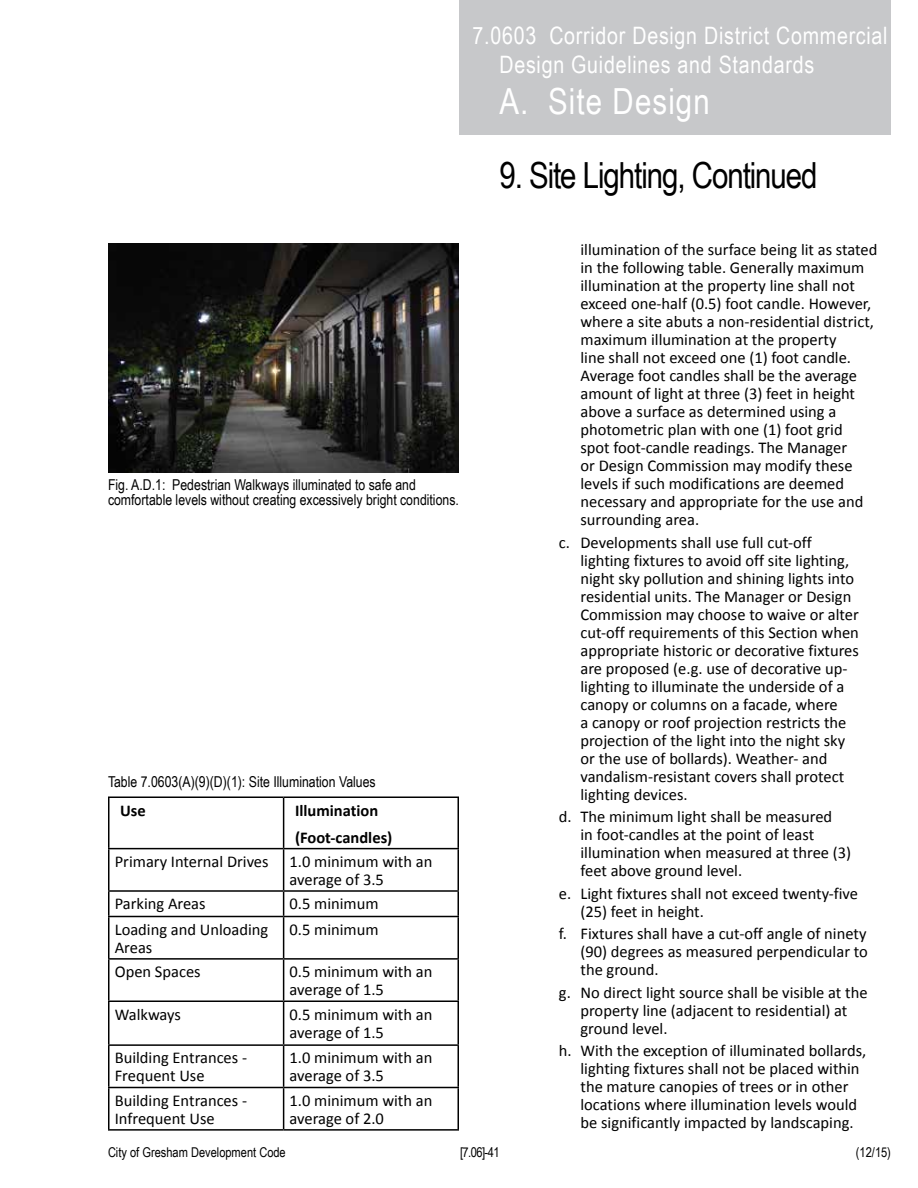
<style>
.page{position:relative;width:918px;height:1188px;background:#fff}
.page>*{position:absolute;margin:0;border:0;box-sizing:border-box;transform-origin:0 0}
.t1{font:36px "Arial Narrow";letter-spacing:-.03em;color:#000}
.t2{font:36px "Arial Narrow";letter-spacing:.03em;color:#fff}
.t3{font:24px/28.8px "Arial Narrow";letter-spacing:.03em;color:#fff}
.t4{font:16.5px/18px "Calibri";color:#000}
.t5{font:700 16.5px/27px "Calibri";color:#000}
.t6{font:15px/15px "Arial Narrow";color:#000}
.t7{font:13.5px "Arial Narrow";color:#000}
</style>
<div class="page">
<div style="left:459px;top:0;width:432px;height:135px;background:#c7c8ca"></div>
<hr style="left:108px;top:796px;width:176px;height:2px;background:#000">
<hr style="left:108px;top:798px;width:2px;height:50px;background:#000">
<hr style="left:284px;top:796px;width:175px;height:2px;background:#000">
<hr style="left:283px;top:798px;width:1px;height:50px;background:#000">
<hr style="left:458px;top:798px;width:1px;height:50px;background:#000">
<hr style="left:108px;top:848px;width:176px;height:1px;background:#000">
<hr style="left:108px;top:849px;width:2px;height:41px;background:#000">
<hr style="left:284px;top:848px;width:175px;height:1px;background:#000">
<hr style="left:283px;top:849px;width:1px;height:41px;background:#000">
<hr style="left:458px;top:849px;width:1px;height:41px;background:#000">
<hr style="left:108px;top:890px;width:176px;height:2px;background:#000">
<hr style="left:108px;top:892px;width:2px;height:24px;background:#000">
<hr style="left:284px;top:890px;width:175px;height:2px;background:#000">
<svg style="left:283px;top:892px;width:1px;height:24px"></svg>
<svg style="left:458px;top:892px;width:1px;height:24px"></svg>
<hr style="left:108px;top:916px;width:176px;height:1px;background:#000">
<hr style="left:108px;top:917px;width:2px;height:41px;background:#000">
<hr style="left:284px;top:916px;width:175px;height:1px;background:#000">
<hr style="left:283px;top:917px;width:1px;height:41px;background:#000">
<hr style="left:458px;top:917px;width:1px;height:41px;background:#000">
<hr style="left:108px;top:958px;width:176px;height:2px;background:#000">
<hr style="left:108px;top:960px;width:2px;height:40px;background:#000">
<hr style="left:284px;top:958px;width:175px;height:2px;background:#000">
<hr style="left:283px;top:960px;width:1px;height:40px;background:#000">
<hr style="left:458px;top:960px;width:1px;height:40px;background:#000">
<hr style="left:108px;top:1000px;width:176px;height:2px;background:#000">
<hr style="left:108px;top:1002px;width:2px;height:42px;background:#000">
<hr style="left:284px;top:1000px;width:175px;height:2px;background:#000">
<hr style="left:283px;top:1002px;width:1px;height:42px;background:#000">
<hr style="left:458px;top:1002px;width:1px;height:42px;background:#000">
<hr style="left:108px;top:1044px;width:176px;height:2px;background:#000">
<hr style="left:108px;top:1046px;width:2px;height:41px;background:#000">
<hr style="left:284px;top:1044px;width:175px;height:2px;background:#000">
<hr style="left:283px;top:1046px;width:1px;height:41px;background:#000">
<hr style="left:458px;top:1046px;width:1px;height:41px;background:#000">
<hr style="left:108px;top:1087px;width:176px;height:1px;background:#000">
<hr style="left:108px;top:1088px;width:2px;height:41px;background:#000">
<hr style="left:284px;top:1087px;width:175px;height:1px;background:#000">
<hr style="left:283px;top:1088px;width:1px;height:41px;background:#000">
<hr style="left:458px;top:1088px;width:1px;height:41px;background:#000">
<hr style="left:108px;top:1129px;width:176px;height:2px;background:#000">
<hr style="left:284px;top:1129px;width:175px;height:2px;background:#000">
<img style="left:108px;top:243px;width:351px;height:229px">
<h2 class="t3" style="left:500px;top:21px;width:390px;text-indent:-27px">7.0603 Corridor Design District Commercial<br>Design Guidelines and Standards</h2>
<h1 class="t2" style="left:500px;top:75px;width:212px">A. Site Design</h1>
<p class="t6" style="left:108px;top:477px;width:352px">Fig. A.D.1: Pedestrian Walkways illuminated to safe and comfortable levels without creating excessively bright conditions.</p>
<p class="t6" style="left:108px;top:774px;width:269px">Table 7.0603(A)(9)(D)(1): Site Illumination Values</p>
<p class="t5" style="left:120px;top:797px;width:27px">Use</p>
<p class="t5" style="left:295px;top:797px;width:99px">Illumination (Foot-candles)</p>
<p class="t4" style="left:115px;top:853px;width:155px">Primary Internal Drives</p>
<p class="t4" style="left:290px;top:853px;width:144px">1.0 minimum with an average of 3.5</p>
<p class="t4" style="left:115px;top:895px;width:92px">Parking Areas</p>
<p class="t4" style="left:290px;top:895px;width:91px">0.5 minimum</p>
<p class="t4" style="left:115px;top:920px;width:155px">Loading and Unloading<br>Areas</p>
<p class="t4" style="left:290px;top:920px;width:91px">0.5 minimum</p>
<p class="t4" style="left:115px;top:963px;width:87px">Open Spaces</p>
<p class="t4" style="left:290px;top:963px;width:144px">0.5 minimum with an average of 1.5</p>
<p class="t4" style="left:115px;top:1005px;width:68px">Walkways</p>
<p class="t4" style="left:290px;top:1005px;width:144px">0.5 minimum with an average of 1.5</p>
<p class="t4" style="left:115px;top:1049px;width:134px">Building Entrances -<br>Frequent Use</p>
<p class="t4" style="left:290px;top:1049px;width:144px">1.0 minimum with an average of 3.5</p>
<p class="t4" style="left:115px;top:1091px;width:134px">Building Entrances -<br>Infrequent Use</p>
<p class="t4" style="left:290px;top:1091px;width:144px">1.0 minimum with an average of 2.0</p>
<h1 class="t1" style="left:500px;top:149px;width:320px">9. Site Lighting, Continued</h1>
<p class="t4" style="left:580px;top:241px;width:298px">illumination of the surface being lit as stated in the following table. Generally maximum illumination at the property line shall not exceed one-half (0.5) foot candle. However, where a site abuts a non-residential district, maximum illumination at the property<br>line shall not exceed one (1) foot candle.<br>Average foot candles shall be the average amount of light at three (3) feet in height above a surface as determined using a photometric plan with one (1) foot grid<br>spot foot-candle readings. The Manager<br>or Design Commission may modify these levels if such modifications are deemed necessary and appropriate for the use and surrounding area.</p>
<p class="t4" style="left:580px;top:533px;width:280px;text-indent:-22px">c. Developments shall use full cut-off lighting fixtures to avoid off site lighting, night sky pollution and shining lights into residential units. The Manager or Design Commission may choose to waive or alter cut-off requirements of this Section when appropriate historic or decorative fixtures are proposed (e.g. use of decorative up&shy;lighting to illuminate the underside of a canopy or columns on a facade, where<br>a canopy or roof projection restricts the projection of the light into the night sky or the use of bollards). Weather- and vandalism-resistant covers shall protect lighting devices.</p>
<p class="t4" style="left:580px;top:808px;width:272px;text-indent:-22px">d. The minimum light shall be measured<br>in foot-candles at the point of least illumination when measured at three (3) feet above ground level.</p>
<p class="t4" style="left:580px;top:885px;width:279px;text-indent:-22px">e. Light fixtures shall not exceed twenty-five (25) feet in height.</p>
<p class="t4" style="left:580px;top:925px;width:289px;text-align:justify;text-indent:-22px">f. Fixtures shall have a cut-off angle of ninety (90) degrees as measured perpendicular to the ground.</p>
<p class="t4" style="left:580px;top:984px;width:289px;text-indent:-22px">g. No direct light source shall be visible at the property line (adjacent to residential) at ground level.</p>
<p class="t4" style="left:580px;top:1042px;width:287px;text-indent:-22px">h. With the exception of illuminated bollards, lighting fixtures shall not be placed within the mature canopies of trees or in other locations where illumination levels would be significantly impacted by landscaping.</p>
<p class="t7" style="left:108px;top:1143px;width:179px">City of Gresham Development Code</p>
<p class="t7" style="left:460px;top:1143px;width:41px">[7.06]-41</p>
<p class="t7" style="left:856px;top:1143px;width:37px">(12/15)</p>
</div>
